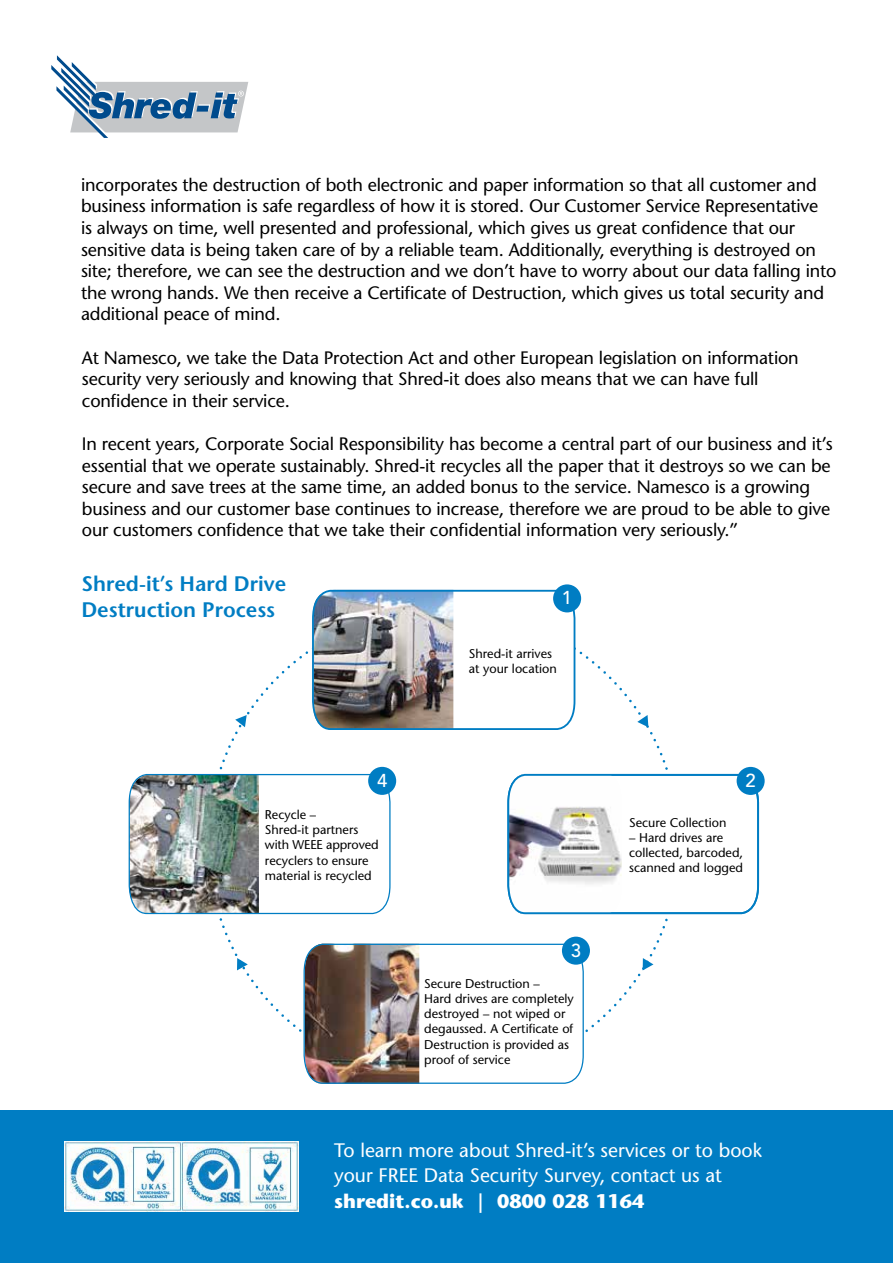
<style>
.page{position:relative;width:893px;height:1263px;background:#fff}
.page>*{position:absolute;margin:0;border:0;box-sizing:border-box;transform-origin:0 0}
.t1{font:600 21px/25.2px "Stone Sans Std";color:#007dc3}
.t2{font:500 19.5px/25.5px "Stone Sans Std";color:#fff}
.t3{font:700 19.5px "Stone Sans Std";color:#fff}
.t4{font:500 18.6px "Avenir LT Std";color:#fff}
.t5{font:500 18px/21.6px "Stone Sans Std";letter-spacing:-.01em;color:#000}
.t6{font:12.6px/15.1px "Stone Sans";color:#000}
</style>
<div class="page">
<svg style="left:51px;top:55px;width:197px;height:83px"></svg>
<div style="left:0;top:1110px;width:893px;height:153px;background:#007dc3"></div>
<img style="left:64px;top:1141px;width:235px;height:71px">
<svg style="left:637px;top:715px;width:11px;height:12px"></svg>
<img style="left:311px;top:589px;width:265px;height:141px">
<div style="left:553px;top:584px;width:28px;height:28px;background:#007dc3;border-radius:50%"></div>
<img style="left:303px;top:943px;width:281px;height:141px">
<div style="left:562px;top:937px;width:28px;height:28px;background:#007dc3;border-radius:50%"></div>
<img style="left:128px;top:773px;width:263px;height:142px">
<div style="left:368px;top:767px;width:28px;height:28px;background:#007dc3;border-radius:50%"></div>
<svg style="left:237px;top:958px;width:11px;height:12px"></svg>
<svg style="left:235px;top:715px;width:12px;height:12px"></svg>
<svg style="left:643px;top:958px;width:10px;height:12px"></svg>
<svg style="left:507px;top:773px;width:253px;height:142px"></svg>
<div style="left:737px;top:767px;width:28px;height:28px;background:#007dc3;border-radius:50%"></div>
<p class="t5" style="left:81px;top:174px;width:757px">incorporates the destruction of both electronic and paper information so that all customer and business information is safe regardless of how it is stored. Our Customer Service Representative<br>is always on time, well presented and professional, which gives us great confidence that our sensitive data is being taken care of by a reliable team. Additionally, everything is destroyed on site; therefore, we can see the destruction and we don’t have to worry about our data falling into the wrong hands. We then receive a Certificate of Destruction, which gives us total security and additional peace of mind.</p>
<p class="t5" style="left:82px;top:346px;width:718px">At Namesco, we take the Data Protection Act and other European legislation on information security very seriously and knowing that Shred-it does also means that we can have full confidence in their service.</p>
<p class="t5" style="left:82px;top:433px;width:752px">In recent years, Corporate Social Responsibility has become a central part of our business and it’s essential that we operate sustainably. Shred-it recycles all the paper that it destroys so we can be secure and save trees at the same time, an added bonus to the service. Namesco is a growing business and our customer base continues to increase, therefore we are proud to be able to give our customers confidence that we take their confidential information very seriously.”</p>
<p class="t1" style="left:81px;top:571px;width:206px">Shred-it’s Hard Drive<br>Destruction Process</p>
<p class="t4" style="left:562px;top:587px;width:12px">1</p>
<p class="t6" style="left:469px;top:645px;width:89px">Shred-it arrives at your location</p>
<p class="t4" style="left:377px;top:769px;width:12px">4</p>
<p class="t6" style="left:265px;top:807px;width:115px">Recycle –<br>Shred-it partners with WEEE approved recyclers to ensure material is recycled</p>
<p class="t4" style="left:571px;top:939px;width:12px">3</p>
<p class="t6" style="left:424px;top:976px;width:151px">Secure Destruction –<br>Hard drives are completely destroyed – not wiped or degaussed. A Certificate of<br>Destruction is provided as proof of service</p>
<p class="t4" style="left:745px;top:769px;width:12px">2</p>
<p class="t6" style="left:629px;top:814px;width:99px">Secure Collection</p>
<p class="t6" style="left:629px;top:830px;width:116px">– Hard drives are collected, barcoded, scanned and logged</p>
<p class="t2" style="left:334px;top:1137px;width:429px">To learn more about Shred-it’s services or to book your FREE Data Security Survey, contact us at</p>
<p class="t3" style="left:334px;top:1189px;width:312px">shredit.co.uk | 0800 028 1164</p>
</div>
